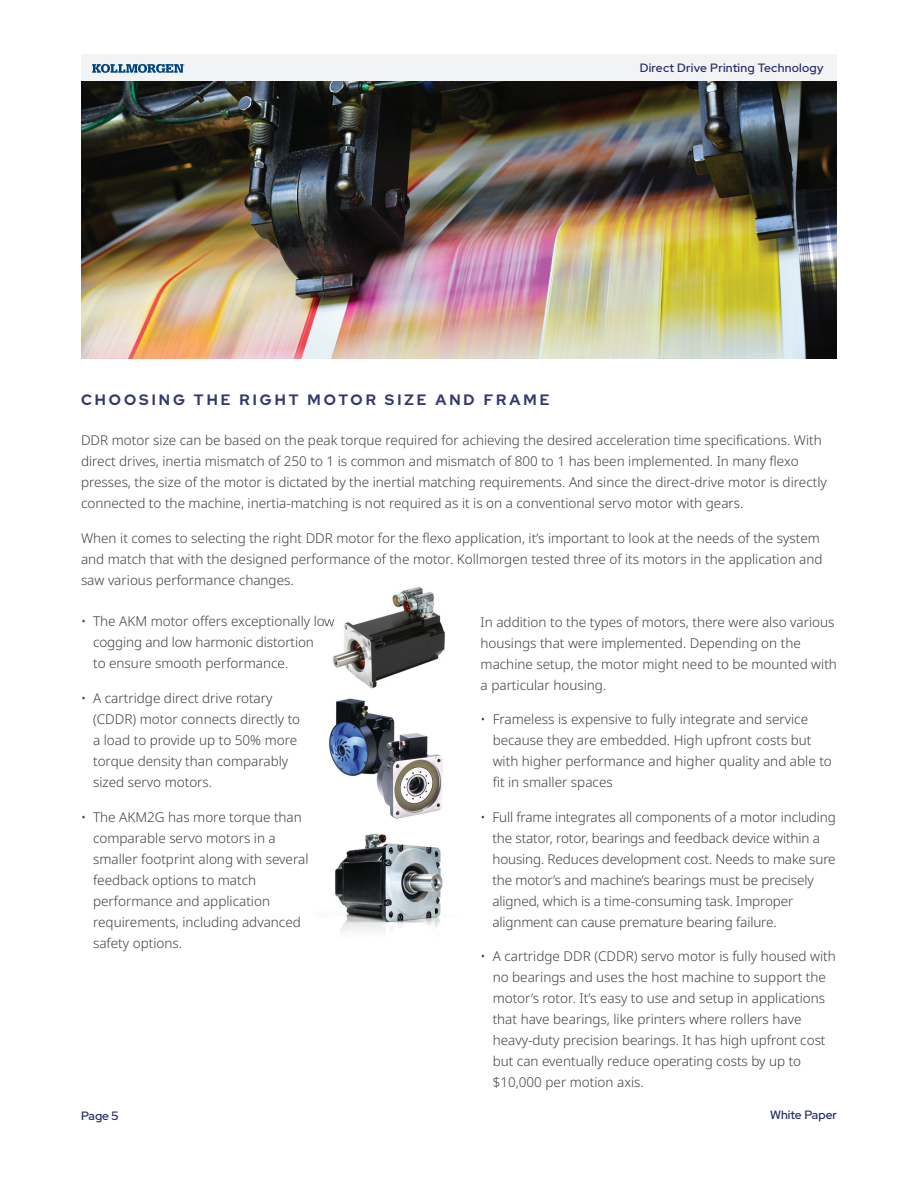
<style>
.page{position:relative;width:918px;height:1188px;background:#fff}
.page>*{position:absolute;margin:0;border:0;box-sizing:border-box;transform-origin:0 0}
.t1{font:700 15px "Red Hat Display";letter-spacing:.2em;color:#353870}
.t2{font:300 13.5px/21px "Noto Sans";color:#3e3e3f}
.t3{font:500 12px "Red Hat Display";letter-spacing:.02em;color:#252967}
.t4{font:500 12px "Red Hat Display";color:#252967}
</style>
<div class="page">
<div style="left:81px;top:54px;width:756px;height:27px;background:#f2f3f4"></div>
<svg style="left:92px;top:64px;width:93px;height:9px"></svg>
<img style="left:335px;top:850px;width:15px;height:83px">
<img style="left:350px;top:834px;width:85px;height:29px">
<img style="left:435px;top:847px;width:6px;height:16px">
<img style="left:350px;top:863px;width:93px;height:70px">
<img style="left:329px;top:701px;width:114px;height:133px">
<img style="left:332px;top:587px;width:113px;height:114px">
<img style="left:327px;top:616px;width:7px;height:14px">
<img style="left:81px;top:81px;width:756px;height:278px">
<p class="t3" style="left:640px;top:60px;width:185px">Direct Drive Printing Technology</p>
<p class="t1" style="left:81px;top:390px;width:470px">CHOOSING THE RIGHT MOTOR SIZE AND FRAME</p>
<p class="t2" style="left:81px;top:430px;width:747px">DDR motor size can be based on the peak torque required for achieving the desired acceleration time specifications. With direct drives, inertia mismatch of 250 to 1 is common and mismatch of 800 to 1 has been implemented. In many flexo presses, the size of the motor is dictated by the inertial matching requirements. And since the direct-drive motor is directly connected to the machine, inertia-matching is not required as it is on a conventional servo motor with gears.</p>
<p class="t2" style="left:81px;top:527px;width:743px">When it comes to selecting the right DDR motor for the flexo application, it’s important to look at the needs of the system and match that with the designed performance of the motor. Kollmorgen tested three of its motors in the application and saw various performance changes.</p>
<p class="t2" style="left:93px;top:611px;width:243px;text-indent:-12px">• The AKM motor offers exceptionally low cogging and low harmonic distortion<br>to ensure smooth performance.</p>
<p class="t2" style="left:93px;top:688px;width:209px;text-indent:-12px">• A cartridge direct drive rotary (CDDR) motor connects directly to a load to provide up to 50% more torque density than comparably sized servo motors.</p>
<p class="t2" style="left:93px;top:806px;width:217px;text-indent:-12px">• The AKM2G has more torque than comparable servo motors in a smaller footprint along with several feedback options to match performance and application requirements, including advanced safety options.</p>
<p class="t2" style="left:481px;top:611px;width:358px">In addition to the types of motors, there were also various housings that were implemented. Depending on the machine setup, the motor might need to be mounted with a particular housing.</p>
<p class="t2" style="left:493px;top:709px;width:341px;text-indent:-12px">• Frameless is expensive to fully integrate and service because they are embedded. High upfront costs but with higher performance and higher quality and able to fit in smaller spaces</p>
<p class="t2" style="left:492px;top:807px;width:345px;text-indent:-12px">• Full frame integrates all components of a motor including the stator, rotor, bearings and feedback device within a housing. Reduces development cost. Needs to make sure the motor’s and machine’s bearings must be precisely aligned, which is a time-consuming task. Improper alignment can cause premature bearing failure.</p>
<p class="t2" style="left:493px;top:946px;width:345px;text-indent:-12px">• A cartridge DDR (CDDR) servo motor is fully housed with no bearings and uses the host machine to support the motor’s rotor. It’s easy to use and setup in applications that have bearings, like printers where rollers have heavy-duty precision bearings. It has high upfront cost but can eventually reduce operating costs by up to $10,000 per motion axis.</p>
<p class="t3" style="left:81px;top:1108px;width:39px">Page 5</p>
<p class="t4" style="left:770px;top:1107px;width:68px">White Paper</p>
</div>
